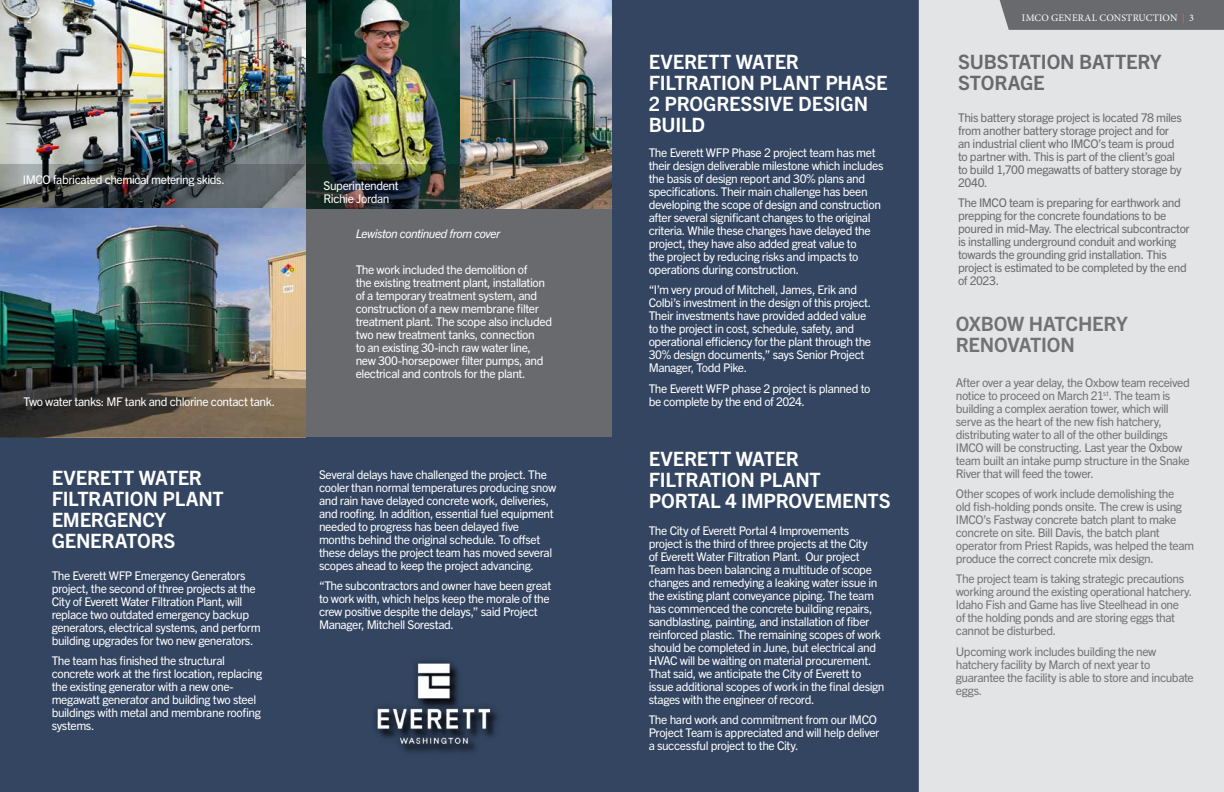
<style>
.page{position:relative;width:1224px;height:792px;background:#fff}
.page>*{position:absolute;margin:0;border:0;box-sizing:border-box;transform-origin:0 0}
.t1{font:700 19.8px/21px "Trade Gothic Next LT Pro";letter-spacing:-.015em;color:#fff}
.t2{font:700 19.8px/21px "Trade Gothic Next LT Pro";letter-spacing:-.015em;color:#696a6d}
.t3{font:700 19.8px/21px "Trade Gothic Next LT Pro";letter-spacing:-.015em;color:#717275}
.t4{font:12px/13px "Trade Gothic Next LT Pro";letter-spacing:-.03em;color:#fff}
.t5{font:12px/13px "Trade Gothic Next LT Pro";letter-spacing:-.035em;color:#717275}
.t6{font:12px/13px "Trade Gothic Next LT Pro";letter-spacing:-.03em;color:#696a6d}
.t7{font:italic 12px "Trade Gothic Next LT Pro";letter-spacing:-.04em;color:#fff}
.t8{font:10px "Minion Pro";letter-spacing:.015em;color:#fff}
.s1{color:#e5673e}
</style>
<div class="page">
<div style="left:612px;top:0;width:307px;height:792px;background:#334561"></div>
<div style="left:918px;top:0;width:306px;height:792px;background:#e3e4e5"></div>
<img style="left:0;top:0;width:306px;height:165px">
<div style="left:999px;top:0;width:225px;height:30px;background:#696a6d"></div>
<svg style="left:0;top:165px;width:306px;height:44px;background:#4d5255"></svg>
<div style="left:306px;top:209px;width:306px;height:228px;background:#696a6d"></div>
<img style="left:459px;top:0;width:153px;height:209px">
<img style="left:306px;top:0;width:153px;height:165px">
<img style="left:306px;top:165px;width:153px;height:44px">
<div style="left:0;top:437px;width:613px;height:355px;background:#334561"></div>
<img style="left:375px;top:661px;width:122px;height:91px">
<img style="left:0;top:209px;width:306px;height:179px">
<svg style="left:0;top:388px;width:306px;height:49px;background:#584e41"></svg>
<p class="t8" style="left:27px;top:13px;width:6px">2</p>
<p class="t8" style="left:1022px;top:11px;width:174px">IMCO GENERAL CONSTRUCTION <span class="s1">|</span> 3</p>
<h1 class="t1" style="left:649px;top:50px;width:240px">EVERETT WATER<br>FILTRATION PLANT PHASE<br>2 PROGRESSIVE DESIGN<br>BUILD</h1>
<p class="t4" style="left:649px;top:146px;width:236px">The Everett WFP Phase 2 project team has met their design deliverable milestone which includes the basis of design report and 30% plans and specifications. Their main challenge has been developing the scope of design and construction after several significant changes to the original criteria. While these changes have delayed the project, they have also added great value to<br>the project by reducing risks and impacts to operations during construction.</p>
<p class="t4" style="left:649px;top:283px;width:224px">“I’m very proud of Mitchell, James, Erik and Colbi’s investment in the design of this project.<br>Their investments have provided added value to the project in cost, schedule, safety, and operational efficiency for the plant through the 30% design documents,” says Senior Project Manager, Todd Pike.</p>
<p class="t4" style="left:649px;top:381px;width:223px">The Everett WFP phase 2 project is planned to be complete by the end of 2024.</p>
<h1 class="t2" style="left:958px;top:49px;width:205px">SUBSTATION BATTERY<br>STORAGE</h1>
<p class="t6" style="left:958px;top:110px;width:225px">This battery storage project is located 78 miles from another battery storage project and for an industrial client who IMCO’s team is proud to partner with. This is part of the client’s goal to build 1,700 megawatts of battery storage by 2040.</p>
<p class="t6" style="left:958px;top:195px;width:233px">The IMCO team is preparing for earthwork and prepping for the concrete foundations to be poured in mid-May. The electrical subcontractor is installing underground conduit and working towards the grounding grid installation. This project is estimated to be completed by the end of 2023.</p>
<h1 class="t3" style="left:956px;top:312px;width:173px">OXBOW HATCHERY<br>RENOVATION</h1>
<p class="t4" style="left:23px;top:172px;width:203px">IMCO fabricated chemical metering skids.</p>
<p class="t4" style="left:324px;top:178px;width:77px">Superintendent<br>Richie Jordan</p>
<p class="t7" style="left:356px;top:225px;width:146px">Lewiston continued from cover</p>
<p class="t4" style="left:356px;top:262px;width:198px">The work included the demolition of<br>the existing treatment plant, installation of a temporary treatment system, and construction of a new membrane filter treatment plant. The scope also included two new treatment tanks, connection<br>to an existing 30-inch raw water line, new 300-horsepower filter pumps, and electrical and controls for the plant.</p>
<p class="t5" style="left:956px;top:375px;width:236px">After over a year delay, the Oxbow team received notice to proceed on March 21<sup>st</sup>. The team is building a complex aeration tower, which will serve as the heart of the new fish hatchery, distributing water to all of the other buildings IMCO will be constructing. Last year the Oxbow team built an intake pump structure in the Snake River that will feed the tower.</p>
<p class="t5" style="left:956px;top:487px;width:240px">Other scopes of work include demolishing the<br>old fish-holding ponds onsite. The crew is using IMCO’s Fastway concrete batch plant to make concrete on site. Bill Davis, the batch plant operator from Priest Rapids, was helped the team produce the correct concrete mix design.</p>
<p class="t5" style="left:956px;top:572px;width:238px">The project team is taking strategic precautions working around the existing operational hatchery.<br>Idaho Fish and Game has live Steelhead in one<br>of the holding ponds and are storing eggs that cannot be disturbed.</p>
<p class="t5" style="left:956px;top:644px;width:239px">Upcoming work includes building the new hatchery facility by March of next year to guarantee the facility is able to store and incubate eggs.</p>
<p class="t4" style="left:24px;top:395px;width:253px">Two water tanks: MF tank and chlorine contact tank.</p>
<h1 class="t1" style="left:649px;top:447px;width:243px">EVERETT WATER<br>FILTRATION PLANT<br>PORTAL 4 IMPROVEMENTS</h1>
<p class="t4" style="left:649px;top:523px;width:237px">The City of Everett Portal 4 Improvements project is the third of three projects at the City<br>of Everett Water Filtration Plant. Our project Team has been balancing a multitude of scope changes and remedying a leaking water issue in the existing plant conveyance piping. The team has commenced the concrete building repairs, sandblasting, painting, and installation of fiber reinforced plastic. The remaining scopes of work should be completed in June, but electrical and HVAC will be waiting on material procurement.<br>That said, we anticipate the City of Everett to issue additional scopes of work in the final design stages with the engineer of record.</p>
<p class="t4" style="left:649px;top:713px;width:232px">The hard work and commitment from our IMCO<br>Project Team is appreciated and will help deliver a successful project to the City.</p>
<p class="t4" style="left:319px;top:467px;width:239px">Several delays have challenged the project. The cooler than normal temperatures producing snow and rain have delayed concrete work, deliveries, and roofing. In addition, essential fuel equipment needed to progress has been delayed five months behind the original schedule. To offset these delays the project team has moved several scopes ahead to keep the project advancing.</p>
<p class="t4" style="left:319px;top:579px;width:234px">“The subcontractors and owner have been great to work with, which helps keep the morale of the crew positive despite the delays,” said Project Manager, Mitchell Sorestad.</p>
<h1 class="t1" style="left:52px;top:466px;width:174px">EVERETT WATER<br>FILTRATION PLANT<br>EMERGENCY<br>GENERATORS</h1>
<p class="t4" style="left:52px;top:569px;width:210px">The Everett WFP Emergency Generators project, the second of three projects at the City of Everett Water Filtration Plant, will replace two outdated emergency backup generators, electrical systems, and perform building upgrades for two new generators.</p>
<p class="t4" style="left:52px;top:654px;width:212px">The team has finished the structural concrete work at the first location, replacing the existing generator with a new one&shy;megawatt generator and building two steel buildings with metal and membrane roofing systems.</p>
</div>
